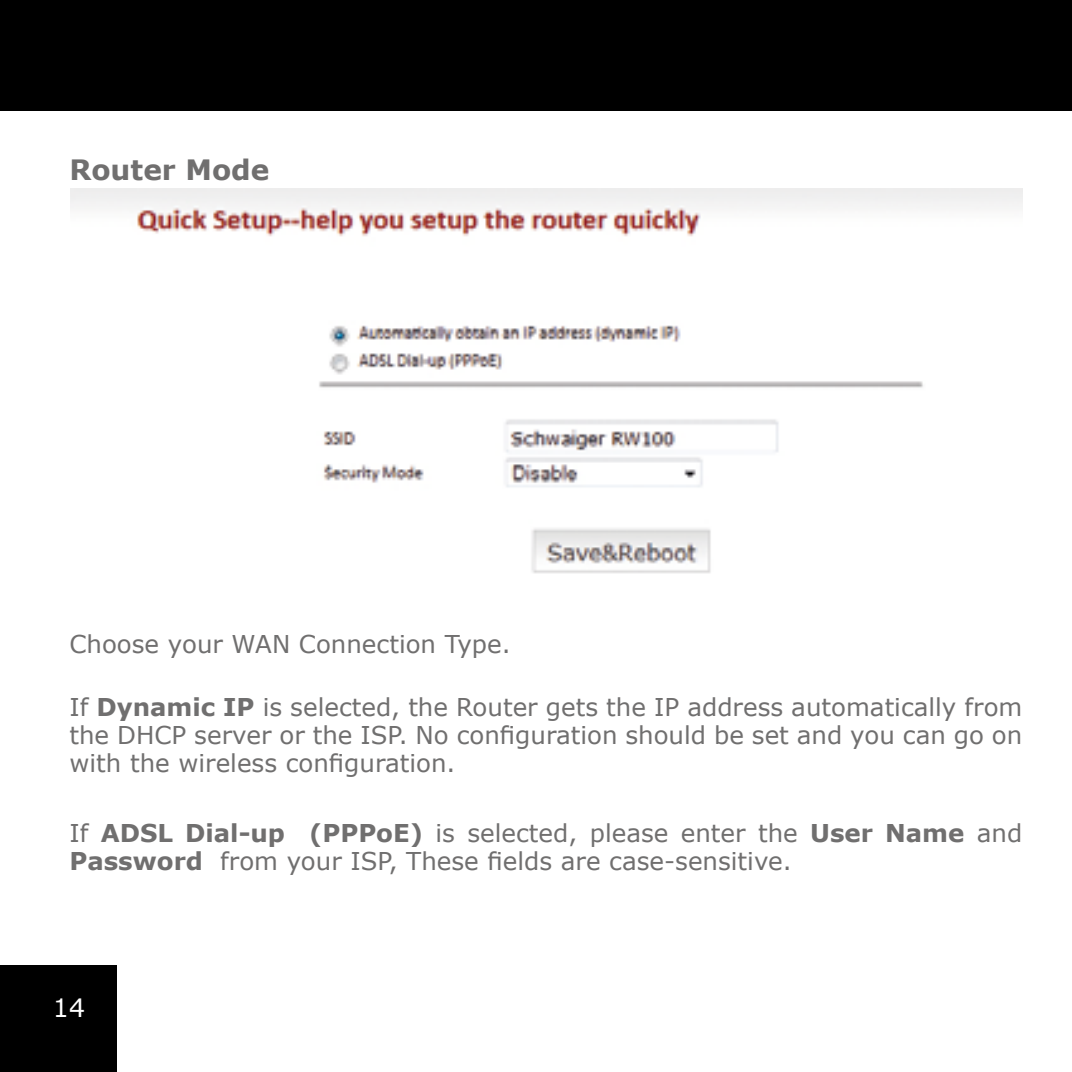
<style>
.page{position:relative;width:1072px;height:1072px;background:#fff}
.page>*{position:absolute;margin:0;border:0;box-sizing:border-box;transform-origin:0 0}
.t1{font:700 28px "Verdana";color:#706f6f}
.t2{font:25.2px "Verdana";color:#fff}
.t3{font:24.5px/28px "Verdana";color:#706f6f;text-align:justify}
.s1{font-weight:700}
</style>
<div class="page">
<div style="left:0;top:0;width:1071px;height:110px;background:#000"></div>
<div style="left:0;top:965px;width:116px;height:106px;background:#000"></div>
<img style="left:70px;top:189px;width:952px;height:385px">
<p class="t1" style="left:69px;top:150px;width:201px">Router Mode</p>
<p class="t3" style="left:69px;top:630px;width:443px">Choose your WAN Connection Type.</p>
<p class="t3" style="left:69px;top:693px;width:954px">If <span class="s1">Dynamic IP</span> is selected, the Router gets the IP address automatically from the DHCP server or the ISP. No configuration should be set and you can go on with the wireless configuration.</p>
<p class="t3" style="left:69px;top:819px;width:954px">If <span class="s1">ADSL Dial-up (PPPoE)</span> is selected, please enter the <span class="s1">User Name</span> and<br><span class="s1">Password</span> from your ISP, These fields are case-sensitive.</p>
<p class="t2" style="left:53px;top:990px;width:34px">14</p>
</div>
